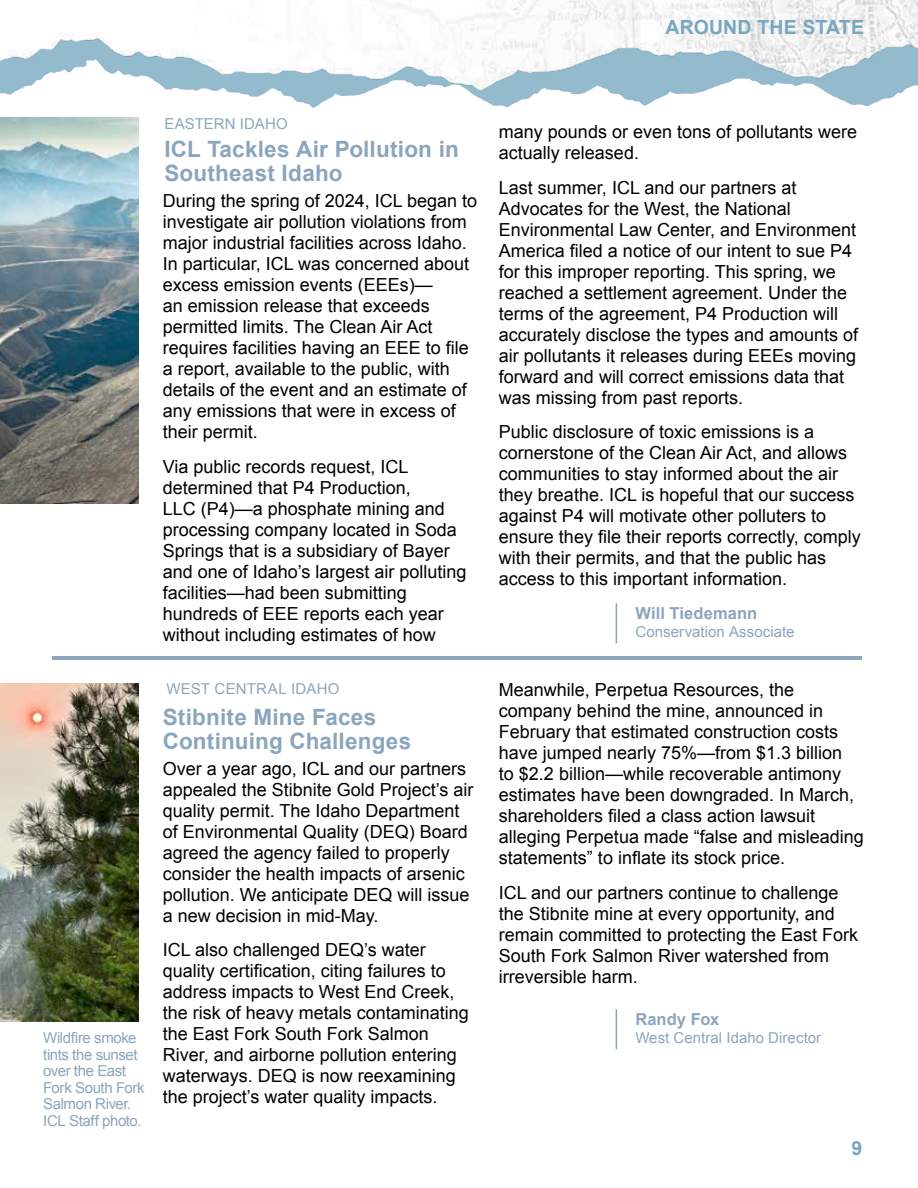
<style>
.page{position:relative;width:918px;height:1188px;background:#fff}
.page>*{position:absolute;margin:0;border:0;box-sizing:border-box;transform-origin:0 0}
.t1{font:700 22.5px/24px "Arial";letter-spacing:.01em;color:#8ba5bd}
.t2{font:700 19.5px "Arial";letter-spacing:.005em;color:#78a7c0}
.t3{font:18px/21px "Arial";color:#000}
.t4{font:700 16.5px "Arial";letter-spacing:.005em;color:#8ba5be}
.t5{font:15px/16.5px "Arial";letter-spacing:-.01em;color:#8ba5be}
.t6{font:15px "Arial";letter-spacing:.015em;color:#8ba5be}
</style>
<div class="page">
<svg style="left:194px;top:90px;width:316px;height:18px"></svg>
<svg style="left:311px;top:90px;width:594px;height:16px"></svg>
<svg style="left:0;top:90px;width:18px;height:5px"></svg>
<img style="left:0;top:0;width:918px;height:90px">
<img style="left:0;top:0;width:1px;height:80px">
<img style="left:0;top:118px;width:139px;height:385px">
<img style="left:0;top:683px;width:139px;height:339px">
<hr style="left:52px;top:657px;width:810px;height:3px;background:#8da7c0">
<hr style="left:616px;top:603px;width:1px;height:40px;background:#8ba5be">
<hr style="left:616px;top:1009px;width:1px;height:40px;background:#8ba5be">
<p class="t2" style="left:665px;top:14px;width:200px">AROUND THE STATE</p>
<p class="t5" style="left:43px;top:1030px;width:103px">Wildfire smoke tints the sunset over the East<br>Fork South Fork<br>Salmon River.<br>ICL Staff photo.</p>
<p class="t5" style="left:164px;top:115px;width:125px">EASTERN IDAHO</p>
<p class="t1" style="left:164px;top:138px;width:296px">ICL Tackles Air Pollution in<br>Southeast Idaho</p>
<p class="t3" style="left:163px;top:190px;width:316px">During the spring of 2024, ICL began to investigate air pollution violations from major industrial facilities across Idaho.<br>In particular, ICL was concerned about excess emission events (EEEs)—<br>an emission release that exceeds permitted limits. The Clean Air Act requires facilities having an EEE to file a report, available to the public, with details of the event and an estimate of any emissions that were in excess of their permit.</p>
<p class="t3" style="left:163px;top:456px;width:305px">Via public records request, ICL determined that P4 Production,<br>LLC (P4)—a phosphate mining and processing company located in Soda Springs that is a subsidiary of Bayer and one of Idaho’s largest air polluting facilities—had been submitting hundreds of EEE reports each year without including estimates of how</p>
<p class="t6" style="left:166px;top:679px;width:175px">WEST CENTRAL IDAHO</p>
<p class="t1" style="left:163px;top:705px;width:250px">Stibnite Mine Faces<br>Continuing Challenges</p>
<p class="t3" style="left:163px;top:758px;width:312px">Over a year ago, ICL and our partners appealed the Stibnite Gold Project’s air quality permit. The Idaho Department of Environmental Quality (DEQ) Board agreed the agency failed to properly consider the health impacts of arsenic pollution. We anticipate DEQ will issue a new decision in mid-May.</p>
<p class="t3" style="left:163px;top:940px;width:308px">ICL also challenged DEQ’s water quality certification, citing failures to address impacts to West End Creek, the risk of heavy metals contaminating the East Fork South Fork Salmon River, and airborne pollution entering waterways. DEQ is now reexamining the project’s water quality impacts.</p>
<p class="t3" style="left:499px;top:122px;width:360px">many pounds or even tons of pollutants were actually released.</p>
<p class="t3" style="left:499px;top:177px;width:361px">Last summer, ICL and our partners at Advocates for the West, the National Environmental Law Center, and Environment America filed a notice of our intent to sue P4 for this improper reporting. This spring, we reached a settlement agreement. Under the terms of the agreement, P4 Production will accurately disclose the types and amounts of air pollutants it releases during EEEs moving forward and will correct emissions data that was missing from past reports.</p>
<p class="t3" style="left:499px;top:422px;width:363px">Public disclosure of toxic emissions is a cornerstone of the Clean Air Act, and allows communities to stay informed about the air they breathe. ICL is hopeful that our success against P4 will motivate other polluters to ensure they file their reports correctly, comply with their permits, and that the public has access to this important information.</p>
<p class="t4" style="left:635px;top:603px;width:123px">Will Tiedemann</p>
<p class="t5" style="left:635px;top:624px;width:161px">Conservation Associate</p>
<p class="t3" style="left:499px;top:680px;width:367px">Meanwhile, Perpetua Resources, the company behind the mine, announced in February that estimated construction costs have jumped nearly 75%—from $1.3 billion<br>to $2.2 billion—while recoverable antimony estimates have been downgraded. In March, shareholders filed a class action lawsuit alleging Perpetua made “false and misleading statements” to inflate its stock price.</p>
<p class="t3" style="left:499px;top:882px;width:361px">ICL and our partners continue to challenge the Stibnite mine at every opportunity, and remain committed to protecting the East Fork South Fork Salmon River watershed from irreversible harm.</p>
<p class="t4" style="left:635px;top:1009px;width:85px">Randy Fox</p>
<p class="t5" style="left:635px;top:1030px;width:187px">West Central Idaho Director</p>
<p class="t2" style="left:852px;top:1136px;width:12px">9</p>
</div>
